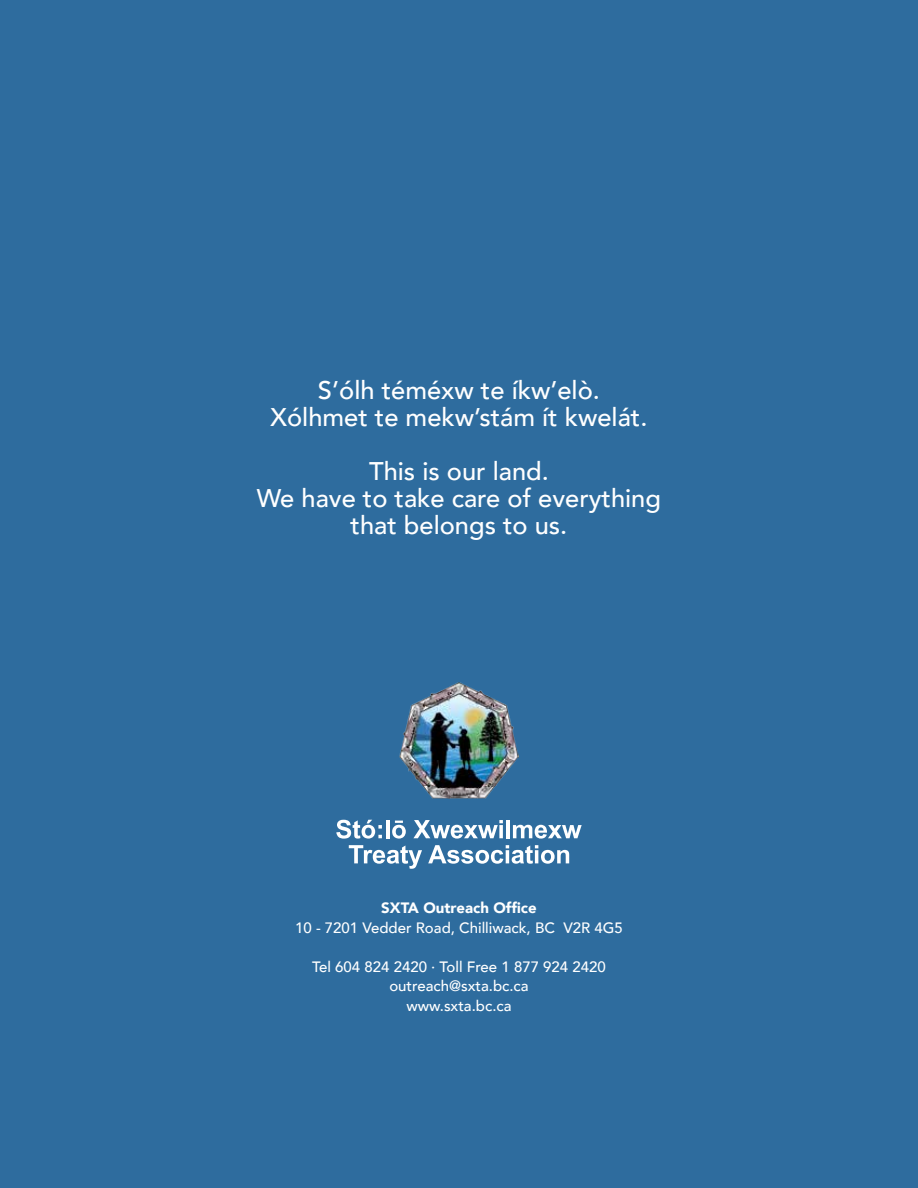
<style>
.page{position:relative;width:918px;height:1188px;background:#2e6c9e}
.page>*{position:absolute;margin:0;border:0;box-sizing:border-box;transform-origin:0 0}
.t1{font:500 25.5px/27px "Avenir";color:#fff;text-align:center}
.t2{font:500 15px/19.5px "Avenir";color:#fff;text-align:center}
.t3{font:900 15px "Avenir";color:#fff}
</style>
<div class="page">
<img style="left:399px;top:683px;width:120px;height:116px">
<svg style="left:336px;top:820px;width:46px;height:19px"></svg>
<hr style="left:386px;top:820px;width:4px;height:18px;background:#fff">
<svg style="left:392px;top:821px;width:14px;height:18px"></svg>
<svg style="left:413px;top:820px;width:90px;height:19px"></svg>
<hr style="left:506px;top:820px;width:4px;height:18px;background:#fff">
<svg style="left:513px;top:825px;width:69px;height:14px"></svg>
<svg style="left:349px;top:845px;width:73px;height:24px"></svg>
<svg style="left:428px;top:845px;width:141px;height:19px"></svg>
<p class="t1" style="left:271px;top:375px;width:378px">S’ólh téméxw te íkw’elò.<br>Xólhmet te mekw’stám ít kwelát.</p>
<p class="t1" style="left:257px;top:456px;width:406px">This is our land.<br>We have to take care of everything that belongs to us.</p>
<p class="t3" style="left:381px;top:895px;width:157px">SXTA Outreach Office</p>
<p class="t2" style="left:295px;top:917px;width:329px">10 - 7201 Vedder Road, Chilliwack, BC V2R 4G5</p>
<p class="t2" style="left:312px;top:956px;width:295px">Tel 604 824 2420 · Toll Free 1 877 924 2420 outreach@sxta.bc.ca<br>www.sxta.bc.ca</p>
</div>
